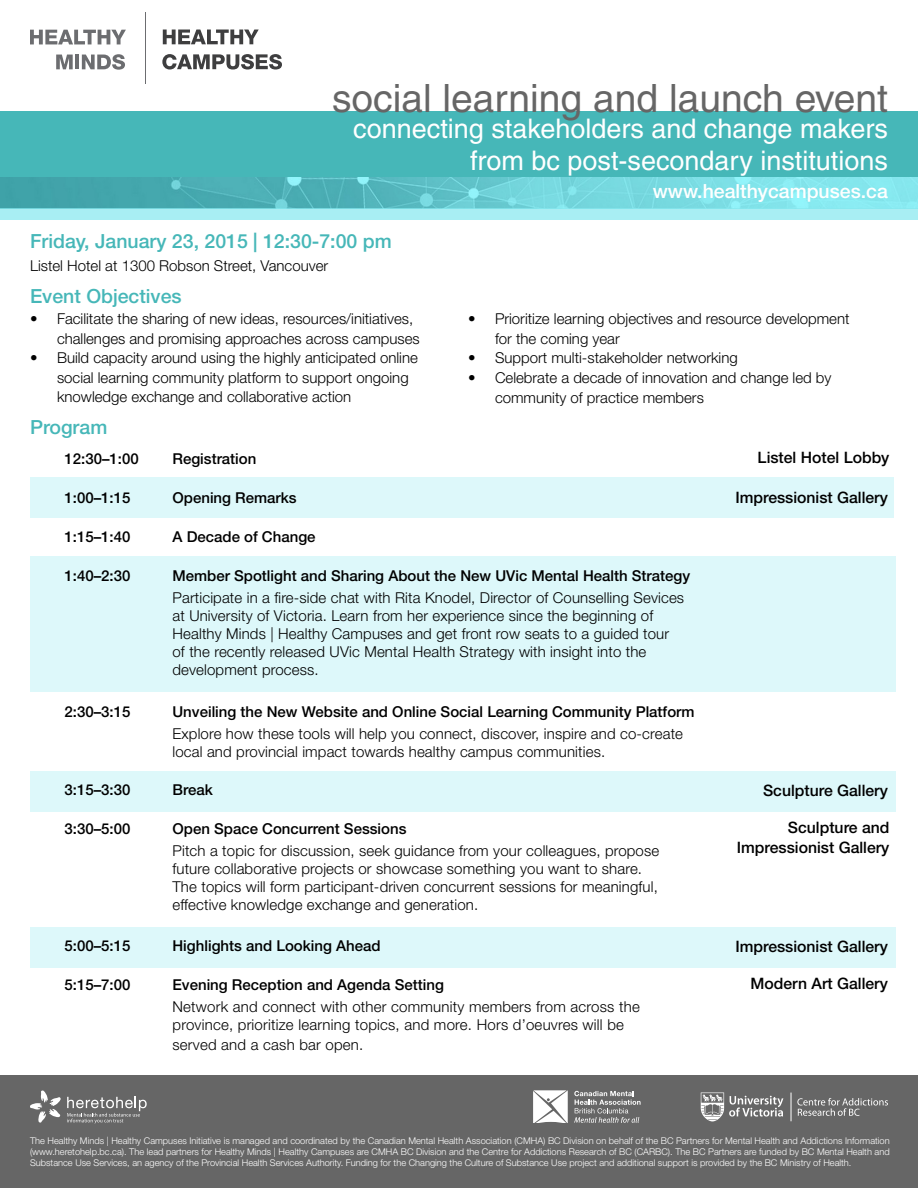
<style>
.page{position:relative;width:918px;height:1188px;background:#fff}
.page>*{position:absolute;margin:0;border:0;box-sizing:border-box;transform-origin:0 0}
.t1{font:39px "Helvetica";color:#666}
.t2{font:27px/32.4px "Helvetica";color:#fff;text-align:right}
.t3{font:500 19.5px "Helvetica Neue LT Std";color:#46b7b8}
.t4{font:500 19.5px "Helvetica Neue LT Std";color:#fff}
.t5{font:500 15.75px/19.5px "Helvetica Neue LT Std";color:#000;text-align:right}
.t6{font:300 15px/18px "Helvetica Neue LT Std";letter-spacing:.01em;color:#000}
.t7{font:500 15px "Helvetica Neue LT Std";color:#000}
.t8{font:300 9.3px/11.1px "Helvetica Neue LT Std";color:#fff;text-align:justify}
</style>
<div class="page">
<div style="left:30px;top:927px;width:866px;height:40px;background:#ddf8fa"></div>
<div style="left:30px;top:771px;width:866px;height:40px;background:#ddf8fa"></div>
<div style="left:30px;top:556px;width:866px;height:136px;background:#ddf8fa"></div>
<div style="left:30px;top:477px;width:864px;height:40px;background:#ddf8fa"></div>
<div style="left:0;top:111px;width:918px;height:67px;background:#46b7b8"></div>
<img style="left:0;top:177px;width:918px;height:31px">
<div style="left:0;top:208px;width:918px;height:12px;background:#a8eef3"></div>
<div style="left:0;top:1076px;width:918px;height:112px;background:#666"></div>
<svg style="left:574px;top:1091px;width:67px;height:32px"></svg>
<svg style="left:533px;top:1090px;width:35px;height:33px"></svg>
<svg style="left:701px;top:1093px;width:82px;height:28px"></svg>
<svg style="left:791px;top:1093px;width:97px;height:28px"></svg>
<svg style="left:30px;top:1090px;width:31px;height:33px"></svg>
<svg style="left:67px;top:1097px;width:80px;height:27px"></svg>
<svg style="left:30px;top:30px;width:96px;height:14px"></svg>
<svg style="left:56px;top:55px;width:17px;height:14px"></svg>
<hr style="left:75px;top:55px;width:4px;height:14px;background:#6c6d70">
<svg style="left:82px;top:54px;width:43px;height:16px"></svg>
<svg style="left:163px;top:30px;width:96px;height:14px"></svg>
<svg style="left:162px;top:54px;width:120px;height:16px"></svg>
<hr style="left:146px;top:12px;width:1px;height:72px;background:#6c6d70">
<p class="t1" style="left:332px;top:76px;width:557px">social learning and launch event</p>
<p class="t2" style="left:353px;top:112px;width:536px">connecting stakeholders and change makers from bc post-secondary institutions</p>
<p class="t3" style="left:30px;top:229px;width:363px">Friday, January 23, 2015 | 12:30-7:00 pm</p>
<p class="t6" style="left:30px;top:256px;width:300px">Listel Hotel at 1300 Robson Street, Vancouver</p>
<p class="t3" style="left:30px;top:285px;width:153px">Event Objectives</p>
<p class="t6" style="left:57px;top:309px;width:364px;line-height:19.5px;text-indent:-27px">• Facilitate the sharing of new ideas, resources/initiatives, challenges and promising approaches across campuses</p>
<p class="t6" style="left:57px;top:348px;width:362px;line-height:19.5px;text-indent:-27px">• Build capacity around using the highly anticipated online social learning community platform to support ongoing knowledge exchange and collaborative action</p>
<p class="t3" style="left:30px;top:415px;width:79px">Program</p>
<p class="t4" style="left:653px;top:180px;width:237px">www.healthycampuses.ca</p>
<p class="t6" style="left:495px;top:309px;width:356px;line-height:19.5px;text-indent:-27px">• Prioritize learning objectives and resource development for the coming year</p>
<p class="t6" style="left:468px;top:349px;width:271px">• Support multi-stakeholder networking</p>
<p class="t6" style="left:495px;top:367px;width:338px;line-height:19.8px;text-indent:-27px">• Celebrate a decade of innovation and change led by community of practice members</p>
<p class="t7" style="left:64px;top:450px;width:76px">12:30–1:00</p>
<p class="t7" style="left:172px;top:450px;width:85px">Registration</p>
<p class="t7" style="left:64px;top:489px;width:67px">1:00–1:15</p>
<p class="t7" style="left:172px;top:489px;width:126px">Opening Remarks</p>
<p class="t7" style="left:64px;top:528px;width:67px">1:15–1:40</p>
<p class="t7" style="left:172px;top:528px;width:145px">A Decade of Change</p>
<p class="t7" style="left:64px;top:567px;width:67px">1:40–2:30</p>
<p class="t7" style="left:172px;top:567px;width:519px">Member Spotlight and Sharing About the New UVic Mental Health Strategy</p>
<p class="t6" style="left:172px;top:588px;width:513px">Participate in a fire-side chat with Rita Knodel, Director of Counselling Sevices at University of Victoria. Learn from her experience since the beginning of Healthy Minds | Healthy Campuses and get front row seats to a guided tour of the recently released UVic Mental Health Strategy with insight into the development process.</p>
<p class="t7" style="left:64px;top:703px;width:67px">2:30–3:15</p>
<p class="t7" style="left:172px;top:703px;width:524px">Unveiling the New Website and Online Social Learning Community Platform</p>
<p class="t6" style="left:172px;top:724px;width:512px">Explore how these tools will help you connect, discover, inspire and co-create local and provincial impact towards healthy campus communities.</p>
<p class="t7" style="left:64px;top:781px;width:67px">3:15–3:30</p>
<p class="t7" style="left:172px;top:781px;width:42px">Break</p>
<p class="t7" style="left:64px;top:820px;width:67px">3:30–5:00</p>
<p class="t7" style="left:172px;top:820px;width:235px">Open Space Concurrent Sessions</p>
<p class="t6" style="left:172px;top:842px;width:488px">Pitch a topic for discussion, seek guidance from your colleagues, propose future collaborative projects or showcase something you want to share.<br>The topics will form participant-driven concurrent sessions for meaningful, effective knowledge exchange and generation.</p>
<p class="t7" style="left:64px;top:937px;width:67px">5:00–5:15</p>
<p class="t7" style="left:172px;top:937px;width:210px">Highlights and Looking Ahead</p>
<p class="t7" style="left:64px;top:976px;width:67px">5:15–7:00</p>
<p class="t7" style="left:172px;top:976px;width:273px">Evening Reception and Agenda Setting</p>
<p class="t6" style="left:172px;top:997px;width:469px">Network and connect with other community members from across the province, prioritize learning topics, and more. Hors d’oeuvres will be</p>
<p class="t6" style="left:172px;top:1035px;width:192px">served and a cash bar open.</p>
<p class="t5" style="left:758px;top:447px;width:133px">Listel Hotel Lobby</p>
<p class="t5" style="left:735px;top:488px;width:154px">Impressionist Gallery</p>
<p class="t5" style="left:763px;top:780px;width:126px">Sculpture Gallery</p>
<p class="t5" style="left:737px;top:818px;width:154px">Sculpture and<br>Impressionist Gallery</p>
<p class="t5" style="left:735px;top:936px;width:154px">Impressionist Gallery</p>
<p class="t5" style="left:751px;top:974px;width:139px">Modern Art Gallery</p>
<p class="t8" style="left:30px;top:1135px;width:861px">The Healthy Minds | Healthy Campuses Initiative is managed and coordinated by the Canadian Mental Health Association (CMHA) BC Division on behalf of the BC Partners for Mental Health and Addictions Information (www.heretohelp.bc.ca). The lead partners for Healthy Minds | Healthy Campuses are CMHA BC Division and the Centre for Addictions Research of BC (CARBC). The BC Partners are funded by BC Mental Health and Substance Use Services, an agency of the Provincial Health Services Authority. Funding for the Changing the Culture of Substance Use project and additional support is provided by the BC Ministry of Health.</p>
</div>
